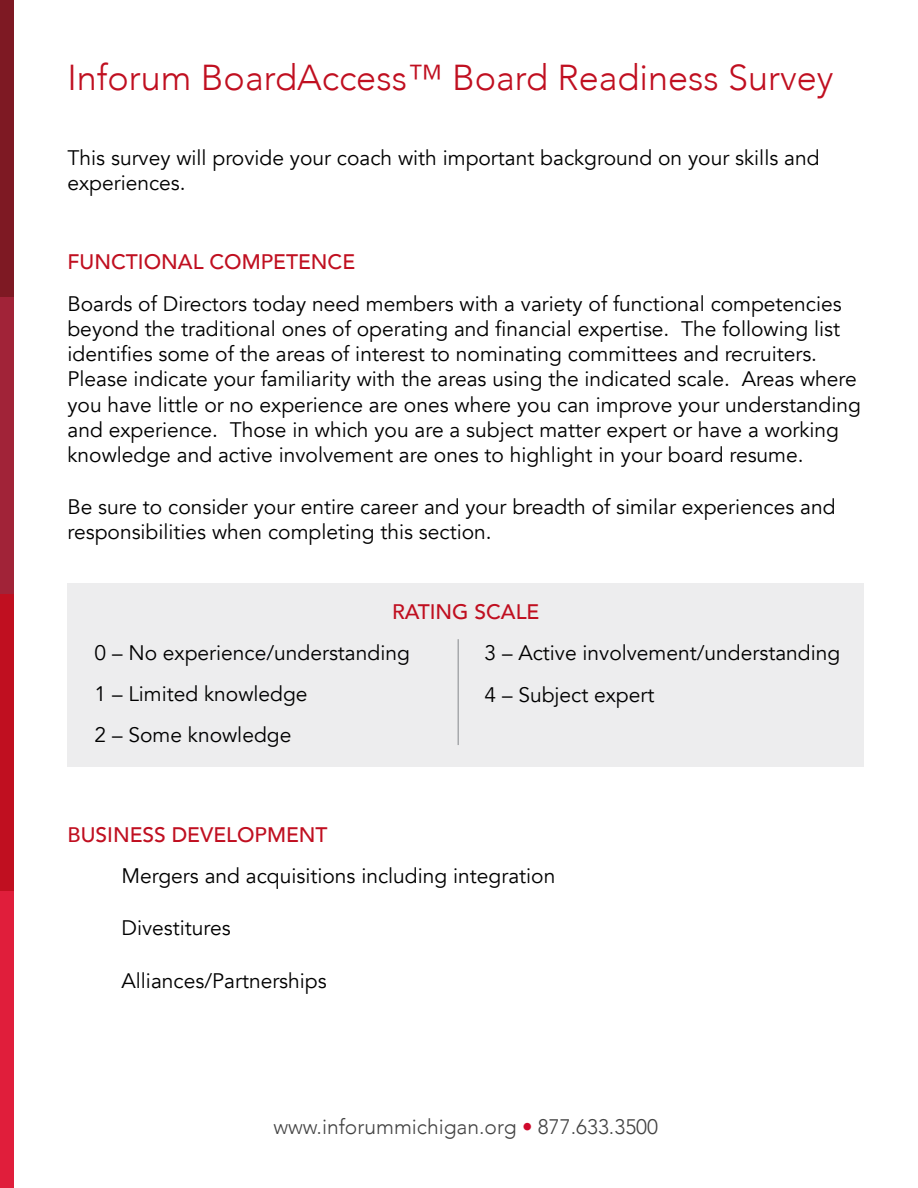
<style>
.page{position:relative;width:918px;height:1188px;background:#fff}
.page>*{position:absolute;margin:0;border:0;box-sizing:border-box;transform-origin:0 0}
.t1{font:300 36px "Avenir";color:#c00f20}
.t2{font:21px/25.2px "Avenir";color:#000}
.t3{font:500 21px "Avenir";color:#c00f20}
.t4{font:300 21px "Avenir";color:#444}
.s1{color:#d00a2c}
</style>
<div class="page">
<div style="left:0;top:0;width:14px;height:297px;background:#7e1923"></div>
<div style="left:0;top:297px;width:14px;height:297px;background:#a12338"></div>
<div style="left:0;top:594px;width:14px;height:297px;background:#c00f20"></div>
<div style="left:0;top:891px;width:14px;height:297px;background:#e01e3b"></div>
<div style="left:68px;top:583px;width:796px;height:184px;background:#ededee"></div>
<hr style="left:458px;top:639px;width:1px;height:106px;background:#a7a9ac">
<h1 class="t1" style="left:68px;top:56px;width:768px">Inforum BoardAccess™ Board Readiness Survey</h1>
<p class="t2" style="left:68px;top:146px;width:754px">This survey will provide your coach with important background on your skills and experiences.</p>
<p class="t3" style="left:68px;top:244px;width:289px">FUNCTIONAL COMPETENCE</p>
<p class="t2" style="left:68px;top:291px;width:795px">Boards of Directors today need members with a variety of functional competencies beyond the traditional ones of operating and financial expertise. The following list identifies some of the areas of interest to nominating committees and recruiters.<br>Please indicate your familiarity with the areas using the indicated scale. Areas where you have little or no experience are ones where you can improve your understanding and experience. Those in which you are a subject matter expert or have a working knowledge and active involvement are ones to highlight in your board resume.</p>
<p class="t2" style="left:68px;top:495px;width:770px">Be sure to consider your entire career and your breadth of similar experiences and responsibilities when completing this section.</p>
<p class="t3" style="left:392px;top:593px;width:149px">RATING SCALE</p>
<p class="t2" style="left:94px;top:632px;width:317px;line-height:41.4px">0 – No experience/understanding<br>1 – Limited knowledge<br>2 – Some knowledge</p>
<p class="t2" style="left:484px;top:633px;width:357px;line-height:41.4px">3 – Active involvement/understanding<br>4 – Subject expert</p>
<p class="t3" style="left:68px;top:816px;width:262px">BUSINESS DEVELOPMENT</p>
<p class="t2" style="left:121px;top:864px;width:435px">Mergers and acquisitions including integration</p>
<p class="t2" style="left:121px;top:916px;width:111px">Divestitures</p>
<p class="t2" style="left:121px;top:968px;width:207px">Alliances/Partnerships</p>
<p class="t4" style="left:273px;top:1114px;width:386px">www.inforummichigan.org <span class="s1">•</span> 877.633.3500</p>
</div>
